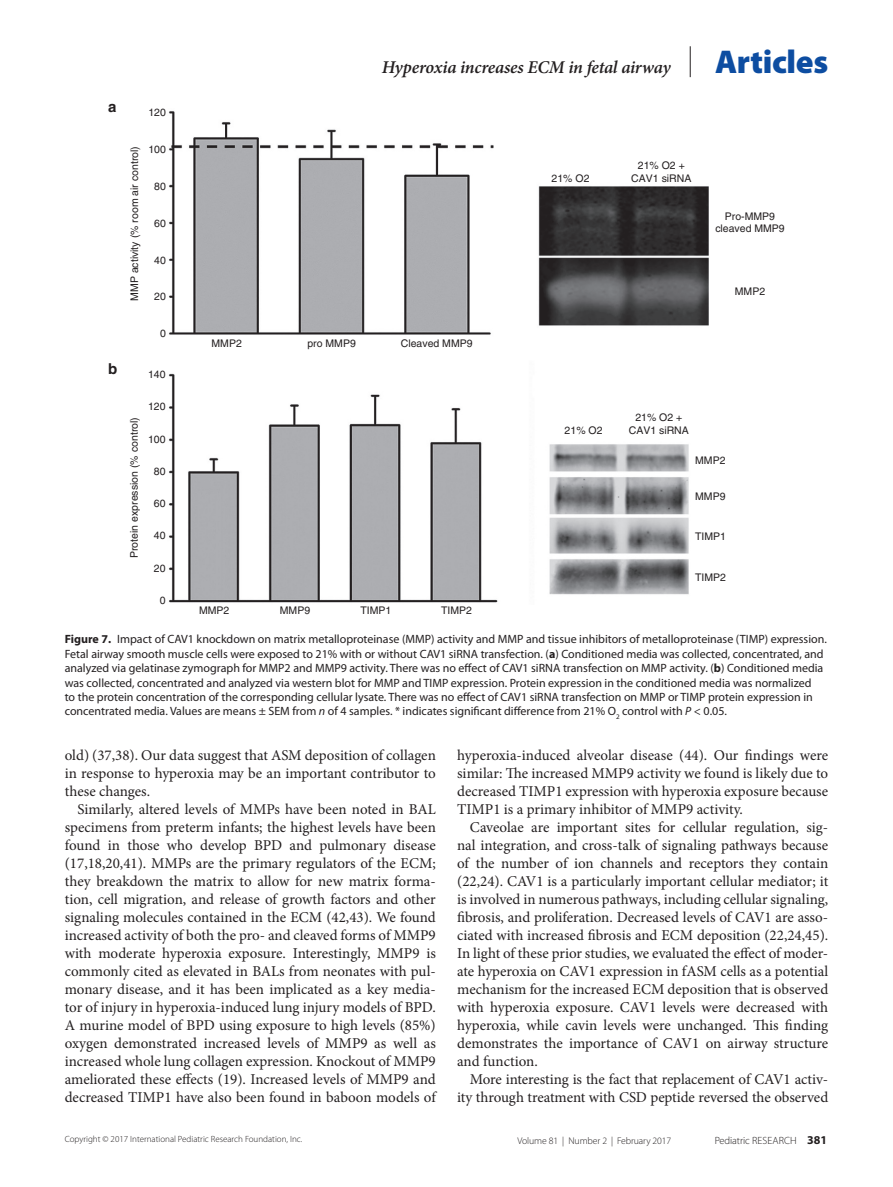
<style>
.page{position:relative;width:893px;height:1187px;background:#fff}
.page>*{position:absolute;margin:0;border:0;box-sizing:border-box;transform-origin:0 0}
.t1{font:900 33px "Myriad Pro";letter-spacing:-.01em;color:#0d4da1}
.t2{font:italic 600 18px "Minion Pro";letter-spacing:-.01em;color:#231f20}
.t3{font:15px/18px "Minion Pro";letter-spacing:-.005em;color:#231f20;text-align:justify}
.t4{font:700 15px "Helvetica";color:#231f20}
.t5{font:12px/14.4px "Myriad Pro";color:#231f20}
.t6{font:700 12px "Myriad Pro";color:#231f20}
.t7{font:10.5px/12.6px "Helvetica";color:#231f20;text-align:center}
.t8{font:300 10.5px "Myriad Pro";letter-spacing:-.01em;color:#231f20}
.t9{font:300 9.75px "Myriad Pro";letter-spacing:-.01em;color:#231f20}
.t10{font:300 9px "Myriad Pro";color:#231f20}
.s1{font-weight:700}
.s2{font-style:italic}
</style>
<div class="page">
<hr style="left:690px;top:46px;width:1px;height:31px;background:#231f20">
<img style="left:169px;top:111px;width:539px;height:492px">
<p class="t4" style="left:108px;top:98px;width:10px">a</p>
<p class="t4" style="left:108px;top:359px;width:11px">b</p>
<p class="t7" style="left:148px;top:106px;width:19px">120</p>
<p class="t7" style="left:128px;top:301px;width:156px;rotate:-90deg">MMP activity (% room air control)</p>
<p class="t7" style="left:148px;top:143px;width:19px">100</p>
<p class="t7" style="left:154px;top:180px;width:13px">80</p>
<p class="t7" style="left:154px;top:217px;width:13px">60</p>
<p class="t7" style="left:154px;top:254px;width:13px">40</p>
<p class="t7" style="left:154px;top:290px;width:13px">20</p>
<p class="t7" style="left:160px;top:327px;width:7px">0</p>
<p class="t7" style="left:148px;top:368px;width:19px">140</p>
<p class="t7" style="left:128px;top:558px;width:142px;rotate:-90deg">Protein expression (% control)</p>
<p class="t7" style="left:148px;top:400px;width:19px">120</p>
<p class="t7" style="left:148px;top:432px;width:19px">100</p>
<p class="t7" style="left:154px;top:465px;width:13px">80</p>
<p class="t7" style="left:154px;top:497px;width:13px">60</p>
<p class="t7" style="left:154px;top:529px;width:13px">40</p>
<p class="t7" style="left:154px;top:561px;width:13px">20</p>
<p class="t7" style="left:160px;top:593px;width:7px">0</p>
<p class="t2" style="left:382px;top:55px;width:291px">Hyperoxia increases ECM in fetal airway</p>
<h1 class="t1" style="left:715px;top:44px;width:115px">Articles</h1>
<p class="t7" style="left:212px;top:337px;width:32px">MMP2</p>
<p class="t7" style="left:307px;top:337px;width:50px">pro MMP9</p>
<p class="t7" style="left:401px;top:337px;width:73px">Cleaved MMP9</p>
<p class="t7" style="left:199px;top:604px;width:32px">MMP2</p>
<p class="t7" style="left:280px;top:604px;width:32px">MMP9</p>
<p class="t7" style="left:360px;top:604px;width:32px">TIMP1</p>
<p class="t7" style="left:441px;top:604px;width:32px">TIMP2</p>
<p class="t7" style="left:552px;top:172px;width:39px">21% O2</p>
<p class="t7" style="left:631px;top:159px;width:62px">21% O2 +<br>CAV1 siRNA</p>
<p class="t7" style="left:715px;top:210px;width:71px">Pro-MMP9 cleaved MMP9</p>
<p class="t7" style="left:735px;top:285px;width:32px">MMP2</p>
<p class="t7" style="left:565px;top:424px;width:39px">21% O2</p>
<p class="t7" style="left:629px;top:411px;width:62px">21% O2 +<br>CAV1 siRNA</p>
<p class="t7" style="left:695px;top:454px;width:32px">MMP2</p>
<p class="t7" style="left:695px;top:490px;width:32px">MMP9</p>
<p class="t7" style="left:695px;top:530px;width:32px">TIMP1</p>
<p class="t7" style="left:695px;top:570px;width:32px">TIMP2</p>
<p class="t5" style="left:65px;top:632px;width:764px"><span class="s1">Figure 7.</span> Impact of CAV1 knockdown on matrix metalloproteinase (MMP) activity and MMP and tissue inhibitors of metalloproteinase (TIMP) expression.<br>Fetal airway smooth muscle cells were exposed to 21% with or without CAV1 siRNA transfection. (<span class="s1">a</span>) Conditioned media was collected, concentrated, and analyzed via gelatinase zymograph for MMP2 and MMP9 activity. There was no effect of CAV1 siRNA transfection on MMP activity. (<span class="s1">b</span>) Conditioned media was collected, concentrated and analyzed via western blot for MMP and TIMP expression. Protein expression in the conditioned media was normalized<br>to the protein concentration of the corresponding cellular lysate. There was no effect of CAV1 siRNA transfection on MMP or TIMP protein expression in concentrated media. Values are means ± SEM from <span class="s2">n</span> of 4 samples. * indicates significant difference from 21% O<sub>2</sub> control with <span class="s2">P</span> &lt; 0.05.</p>
<p class="t3" style="left:65px;top:746px;width:373px">old) (37,38). Our data suggest that ASM deposition of collagen in response to hyperoxia may be an important contributor to these changes.</p>
<p class="t3" style="left:65px;top:800px;width:373px;text-indent:13px">Similarly, altered levels of MMPs have been noted in BAL specimens from preterm infants; the highest levels have been found in those who develop BPD and pulmonary disease (17,18,20,41). MMPs are the primary regulators of the ECM; they breakdown the matrix to allow for new matrix forma&shy;tion, cell migration, and release of growth factors and other signaling molecules contained in the ECM (42,43). We found increased activity of both the pro- and cleaved forms of MMP9 with moderate hyperoxia exposure. Interestingly, MMP9 is commonly cited as elevated in BALs from neonates with pul&shy;monary disease, and it has been implicated as a key media&shy;tor of injury in hyperoxia-induced lung injury models of BPD.<br>A murine model of BPD using exposure to high levels (85%) oxygen demonstrated increased levels of MMP9 as well as increased whole lung collagen expression. Knockout of MMP9 ameliorated these effects (19). Increased levels of MMP9 and decreased TIMP1 have also been found in baboon models of</p>
<p class="t10" style="left:65px;top:1134px;width:239px">Copyright © 2017 International Pediatric Research Foundation, Inc.</p>
<p class="t3" style="left:457px;top:746px;width:373px">hyperoxia-induced alveolar disease (44). Our findings were similar: The increased MMP9 activity we found is likely due to decreased TIMP1 expression with hyperoxia exposure because TIMP1 is a primary inhibitor of MMP9 activity.</p>
<p class="t3" style="left:457px;top:818px;width:373px;text-indent:13px">Caveolae are important sites for cellular regulation, sig&shy;nal integration, and cross-talk of signaling pathways because of the number of ion channels and receptors they contain (22,24). CAV1 is a particularly important cellular mediator; it is involved in numerous pathways, including cellular signaling, fibrosis, and proliferation. Decreased levels of CAV1 are asso&shy;ciated with increased fibrosis and ECM deposition (22,24,45).<br>In light of these prior studies, we evaluated the effect of moder&shy;ate hyperoxia on CAV1 expression in fASM cells as a potential mechanism for the increased ECM deposition that is observed with hyperoxia exposure. CAV1 levels were decreased with hyperoxia, while cavin levels were unchanged. This finding demonstrates the importance of CAV1 on airway structure and function.</p>
<p class="t3" style="left:457px;top:1070px;width:373px;text-align:right">More interesting is the fact that replacement of CAV1 activ&shy;ity through treatment with CSD peptide reversed the observed</p>
<p class="t9" style="left:517px;top:1135px;width:155px">Volume 81 | Number 2 | February 2017</p>
<p class="t8" style="left:715px;top:1135px;width:49px">Pediatric Research</p>
<p class="t6" style="left:807px;top:1132px;width:21px">381</p>
</div>
